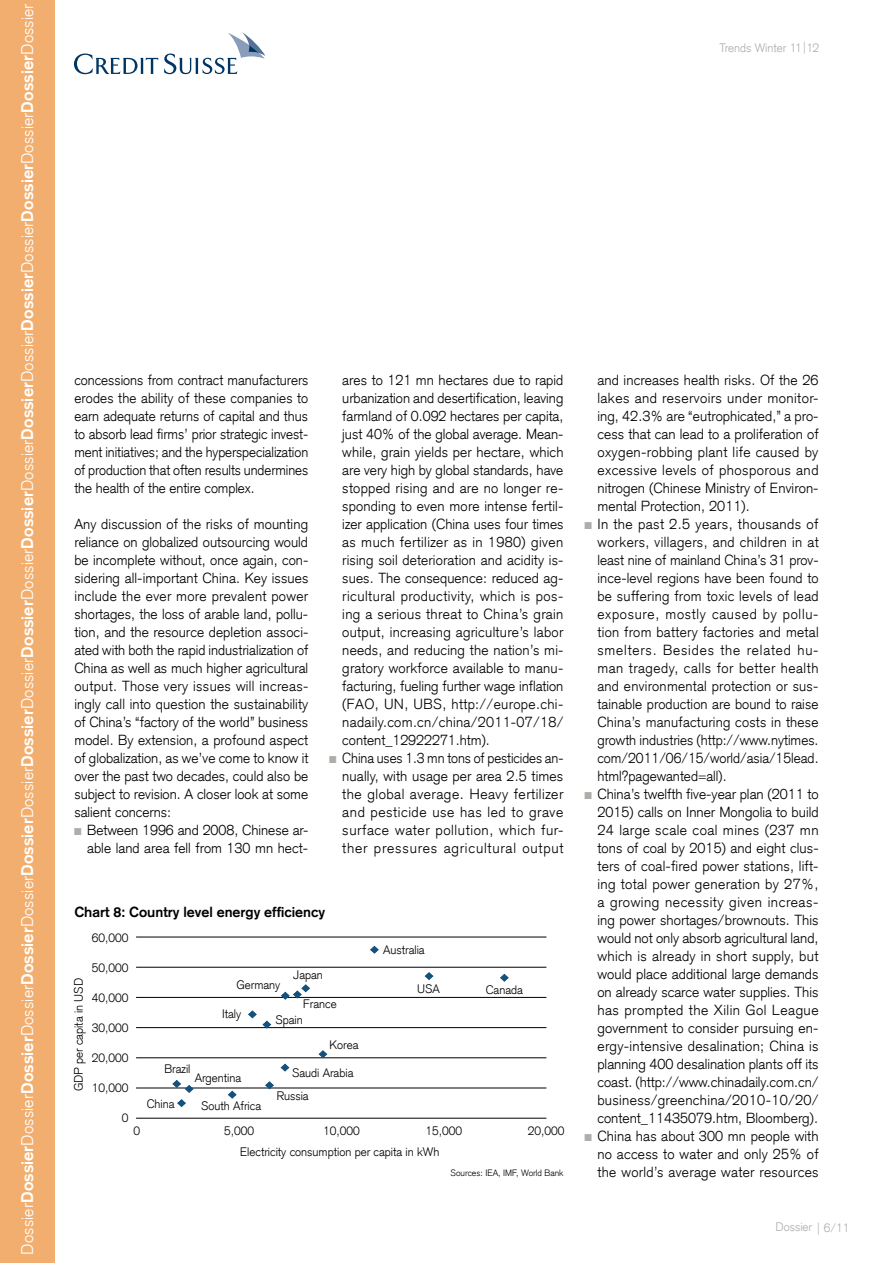
<style>
.page{position:relative;width:893px;height:1263px;background:#fff}
.page>*{position:absolute;margin:0;border:0;box-sizing:border-box;transform-origin:0 0}
.t1{font:300 16.5px "Credit Suisse Type";letter-spacing:.01em;color:#fff}
.t2{font:300 14.25px/18px "Credit Suisse Type";letter-spacing:.01em;color:#000}
.t3{font:700 14.25px "Credit Suisse Type";color:#000}
.t4{font:300 12px "Credit Suisse Type";color:#000}
.t5{font:300 12px "Credit Suisse Type";color:#acafa9}
.t6{font:300 9px "Credit Suisse Type";color:#000}
.s1{font-weight:700}
</style>
<div class="page">
<div style="left:0;top:0;width:54px;height:1263px;background:#f1ae6e"></div>
<hr style="left:136px;top:937px;width:410px;height:1px;background:#000">
<hr style="left:136px;top:967px;width:410px;height:1px;background:#000">
<hr style="left:136px;top:997px;width:410px;height:1px;background:#000">
<hr style="left:136px;top:1027px;width:410px;height:1px;background:#000">
<hr style="left:136px;top:1057px;width:410px;height:1px;background:#000">
<hr style="left:136px;top:1088px;width:410px;height:1px;background:#000">
<hr style="left:136px;top:1118px;width:410px;height:1px;background:#000">
<svg style="left:177px;top:1099px;width:9px;height:8px"></svg>
<svg style="left:172px;top:1080px;width:22px;height:13px"></svg>
<svg style="left:265px;top:1081px;width:9px;height:8px"></svg>
<svg style="left:280px;top:1064px;width:9px;height:7px"></svg>
<svg style="left:318px;top:1050px;width:9px;height:8px"></svg>
<svg style="left:248px;top:1010px;width:23px;height:18px"></svg>
<svg style="left:281px;top:984px;width:29px;height:16px"></svg>
<svg style="left:425px;top:972px;width:9px;height:8px"></svg>
<svg style="left:500px;top:974px;width:9px;height:8px"></svg>
<svg style="left:370px;top:946px;width:9px;height:8px"></svg>
<svg style="left:228px;top:1091px;width:9px;height:8px"></svg>
<svg style="left:74px;top:54px;width:84px;height:20px"></svg>
<svg style="left:164px;top:32px;width:101px;height:42px"></svg>
<p class="t1" style="left:18px;top:1254px;width:1253px;rotate:-90deg">Dossier<span class="s1">Dossier</span>Dossier<span class="s1">Dossier</span>Dossier<span class="s1">Dossier</span>Dossier<span class="s1">Dossier</span>Dossier<span class="s1">Dossier</span>Dossier<span class="s1">Dossier</span>Dossier<span class="s1">Dossier</span>Dossier<span class="s1">Dossier</span>Dossier<span class="s1">Dossier</span>Dossier<span class="s1">Dossier</span>Dossier<span class="s1">Dossier</span>Dossier</p>
<p class="t5" style="left:719px;top:40px;width:101px">Trends Winter 11|12</p>
<p class="t2" style="left:74px;top:371px;width:235px;text-align:justify">concessions from contract manufacturers erodes the ability of these companies to earn adequate returns of capital and thus to absorb lead firms’ prior strategic invest&shy;ment initiatives; and the hyperspecialization of production that often results undermines the health of the entire complex.</p>
<p class="t2" style="left:74px;top:515px;width:236px;text-align:justify">Any discussion of the risks of mounting reliance on globalized outsourcing would be incomplete without, once again, con&shy;sidering all-important China. Key issues include the ever more prevalent power shortages, the loss of arable land, pollu&shy;tion, and the resource depletion associ&shy;ated with both the rapid industrialization of China as well as much higher agricultural output. Those very issues will increas&shy;ingly call into question the sustainability of China’s “factory of the world” business model. By extension, a profound aspect of globalization, as we’ve come to know it over the past two decades, could also be subject to revision. A closer look at some salient concerns:</p>
<p class="t2" style="left:87px;top:821px;width:223px">Between 1996 and 2008, Chinese ar&shy;able land area fell from 130 mn hect-</p>
<p class="t2" style="left:342px;top:371px;width:223px">ares to 121 mn hectares due to rapid urbanization and desertification, leaving farmland of 0.092 hectares per capita, just 40% of the global average. Mean&shy;while, grain yields per hectare, which are very high by global standards, have stopped rising and are no longer re&shy;sponding to even more intense fertil&shy;izer application (China uses four times as much fertilizer as in 1980) given rising soil deterioration and acidity is&shy;sues. The consequence: reduced ag&shy;ricultural productivity, which is pos&shy;ing a serious threat to China’s grain output, increasing agriculture’s labor needs, and reducing the nation’s mi&shy;gratory workforce available to manu&shy;facturing, fueling further wage inflation (FAO, UN, UBS, http://europe.chi&shy;nadaily.com.cn/china/2011-07/18/ content_12922271.htm).<br>China uses 1.3 mn tons of pesticides an&shy;nually, with usage per area 2.5 times the global average. Heavy fertilizer and pesticide use has led to grave surface water pollution, which fur&shy;ther pressures agricultural output</p>
<p class="t2" style="left:597px;top:371px;width:223px">and increases health risks. Of the 26 lakes and reservoirs under monitor&shy;ing, 42.3% are “eutrophicated,” a pro&shy;cess that can lead to a proliferation of oxygen-robbing plant life caused by excessive levels of phosporous and nitrogen (Chinese Ministry of Environ&shy;mental Protection, 2011).<br>In the past 2.5 years, thousands of workers, villagers, and children in at least nine of mainland China’s 31 prov&shy;ince-level regions have been found to be suffering from toxic levels of lead exposure, mostly caused by pollu&shy;tion from battery factories and metal smelters. Besides the related hu&shy;man tragedy, calls for better health and environmental protection or sus&shy;tainable production are bound to raise China’s manufacturing costs in these growth industries (http://www.nytimes. com/2011/06/15/world/asia/15lead. html?pagewanted=all).<br>China’s twelfth five-year plan (2011 to 2015) calls on Inner Mongolia to build 24 large scale coal mines (237 mn tons of coal by 2015) and eight clus&shy;ters of coal-fired power stations, lift&shy;ing total power generation by 27%, a growing necessity given increas&shy;ing power shortages/brownouts. This would not only absorb agricultural land, which is already in short supply, but would place additional large demands on already scarce water supplies. This has prompted the Xilin Gol League government to consider pursuing en&shy;ergy-intensive desalination; China is planning 400 desalination plants off its coast. (http://www.chinadaily.com.cn/ business/greenchina/2010-10/20/ content_11435079.htm, Bloomberg).<br>China has about 300 mn people with no access to water and only 25% of the world’s average water resources</p>
<p class="t3" style="left:74px;top:903px;width:252px">Chart 8: Country level energy efficiency</p>
<p class="t4" style="left:92px;top:930px;width:38px">60,000</p>
<p class="t4" style="left:92px;top:960px;width:38px">50,000</p>
<p class="t4" style="left:92px;top:990px;width:38px">40,000</p>
<p class="t4" style="left:92px;top:1020px;width:38px">30,000</p>
<p class="t4" style="left:92px;top:1050px;width:38px">20,000</p>
<p class="t4" style="left:92px;top:1080px;width:38px">10,000</p>
<p class="t4" style="left:122px;top:1110px;width:8px">0</p>
<p class="t4" style="left:383px;top:942px;width:43px">Australia</p>
<p class="t4" style="left:294px;top:968px;width:31px">Japan</p>
<p class="t4" style="left:72px;top:1091px;width:115px;rotate:-90deg">GDP per capita in USD</p>
<p class="t4" style="left:237px;top:978px;width:45px">Germany</p>
<p class="t4" style="left:417px;top:981px;width:24px">USA</p>
<p class="t4" style="left:486px;top:982px;width:39px">Canada</p>
<p class="t4" style="left:303px;top:997px;width:35px">France</p>
<p class="t4" style="left:222px;top:1006px;width:21px">Italy</p>
<p class="t4" style="left:276px;top:1013px;width:29px">Spain</p>
<p class="t4" style="left:330px;top:1037px;width:30px">Korea</p>
<p class="t4" style="left:165px;top:1062px;width:28px">Brazil</p>
<p class="t4" style="left:292px;top:1066px;width:63px">Saudi Arabia</p>
<p class="t4" style="left:195px;top:1071px;width:48px">Argentina</p>
<p class="t4" style="left:277px;top:1089px;width:33px">Russia</p>
<p class="t4" style="left:147px;top:1096px;width:29px">China</p>
<p class="t4" style="left:201px;top:1098px;width:61px">South Africa</p>
<p class="t4" style="left:134px;top:1123px;width:8px">0</p>
<p class="t4" style="left:224px;top:1123px;width:32px">5,000</p>
<p class="t4" style="left:323px;top:1123px;width:38px">10,000</p>
<p class="t4" style="left:425px;top:1123px;width:38px">15,000</p>
<p class="t4" style="left:528px;top:1123px;width:38px">20,000</p>
<p class="t4" style="left:240px;top:1145px;width:201px">Electricity consumption per capita in kWh</p>
<p class="t6" style="left:450px;top:1168px;width:115px">Sources: IEA, IMF, World Bank</p>
<p class="t5" style="left:775px;top:1220px;width:75px">Dossier | 6/11</p>
</div>
